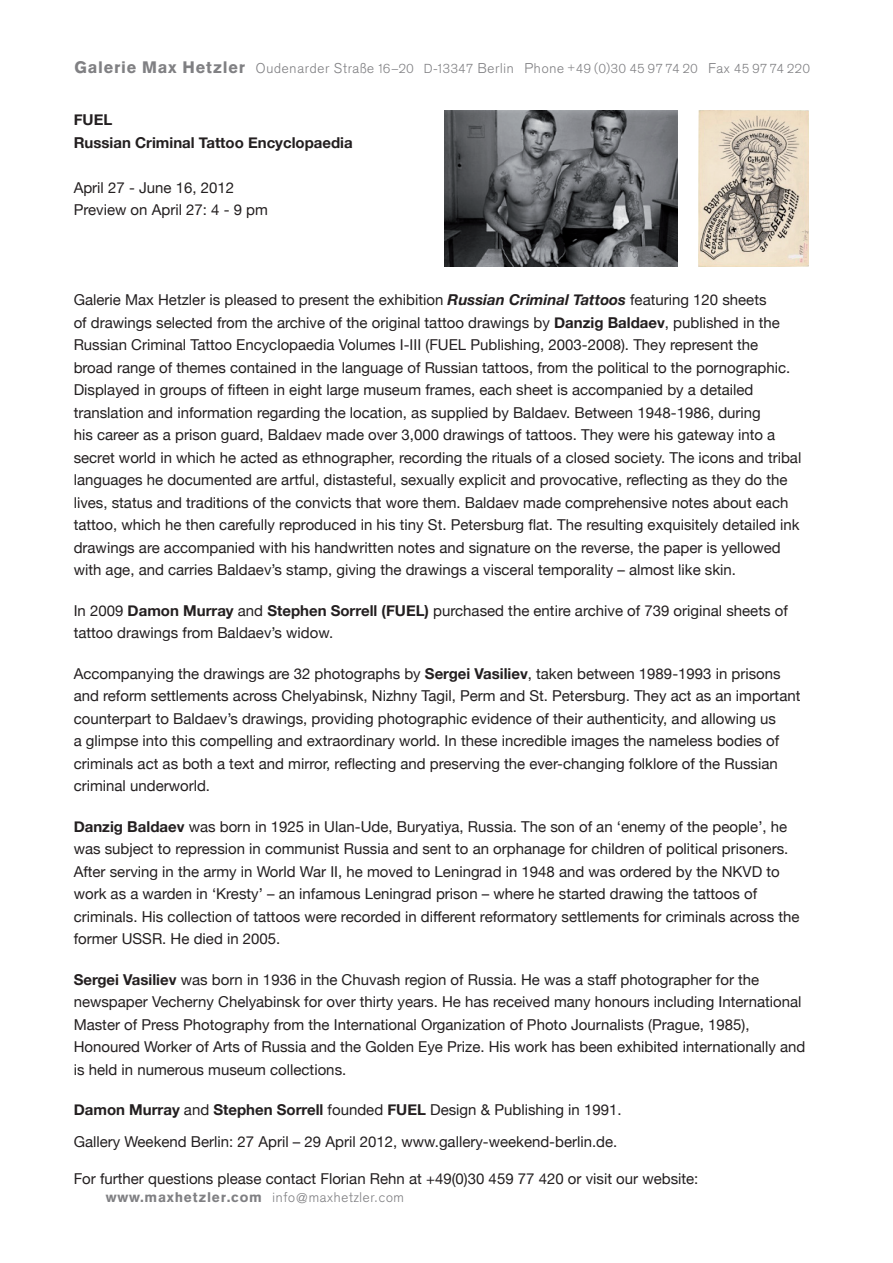
<style>
.page{position:relative;width:893px;height:1263px;background:#fff}
.page>*{position:absolute;margin:0;border:0;box-sizing:border-box;transform-origin:0 0}
.t1{font:15px/22.5px "Helvetica Neue";color:#231f20}
.t2{font:700 15px/22.5px "Helvetica Neue";color:#231f20}
.t3{font:300 13.8px "Akzidenz Grotesk";letter-spacing:.055em;color:#808083}
.t4{font:300 12.75px "Akzidenz Grotesk";letter-spacing:.055em;color:#808083}
.s1{font-weight:900;font-size:16.35px}
.s2{font-size:13.95px}
.s3{font-weight:700;font-style:italic}
.s4{font-weight:700}
.s5{font-weight:900}
</style>
<div class="page">
<img style="left:699px;top:111px;width:110px;height:156px">
<img style="left:445px;top:111px;width:233px;height:156px">
<p class="t4" style="left:75px;top:61px;width:737px"><span class="s1">Galerie Max Hetzler</span> <span class="s2">Oudenarder Straße</span> 16–20 D-13347 <span class="s2">Berlin Phone</span> +49 (0)30 45 97 74 20 <span class="s2">Fax</span> 45 97 74 220</p>
<p class="t2" style="left:74px;top:108px;width:281px">FUEL<br>Russian Criminal Tattoo Encyclopaedia</p>
<p class="t1" style="left:74px;top:175px;width:196px">April 27 - June 16, 2012<br>Preview on April 27: 4 - 9 pm</p>
<p class="t1" style="left:74px;top:288px;width:729px">Galerie Max Hetzler is pleased to present the exhibition <span class="s3">Russian Criminal Tattoos</span> featuring 120 sheets<br>of drawings selected from the archive of the original tattoo drawings by <span class="s4">Danzig Baldaev</span>, published in the Russian Criminal Tattoo Encyclopaedia Volumes I-III (FUEL Publishing, 2003-2008). They represent the<br>broad range of themes contained in the language of Russian tattoos, from the political to the pornographic.<br>Displayed in groups of fifteen in eight large museum frames, each sheet is accompanied by a detailed translation and information regarding the location, as supplied by Baldaev. Between 1948-1986, during<br>his career as a prison guard, Baldaev made over 3,000 drawings of tattoos. They were his gateway into a secret world in which he acted as ethnographer, recording the rituals of a closed society. The icons and tribal languages he documented are artful, distasteful, sexually explicit and provocative, reflecting as they do the lives, status and traditions of the convicts that wore them. Baldaev made comprehensive notes about each tattoo, which he then carefully reproduced in his tiny St. Petersburg flat. The resulting exquisitely detailed ink drawings are accompanied with his handwritten notes and signature on the reverse, the paper is yellowed with age, and carries Baldaev’s stamp, giving the drawings a visceral temporality – almost like skin.</p>
<p class="t1" style="left:74px;top:598px;width:716px">In 2009 <span class="s4">Damon Murray</span> and <span class="s4">Stephen Sorrell (FUEL)</span> purchased the entire archive of 739 original sheets of tattoo drawings from Baldaev’s widow.</p>
<p class="t1" style="left:74px;top:661px;width:728px">Accompanying the drawings are 32 photographs by <span class="s4">Sergei Vasiliev</span>, taken between 1989-1993 in prisons and reform settlements across Chelyabinsk, Nizhny Tagil, Perm and St. Petersburg. They act as an important counterpart to Baldaev’s drawings, providing photographic evidence of their authenticity, and allowing us<br>a glimpse into this compelling and extraordinary world. In these incredible images the nameless bodies of criminals act as both a text and mirror, reflecting and preserving the ever-changing folklore of the Russian criminal underworld.</p>
<p class="t1" style="left:74px;top:814px;width:727px"><span class="s4">Danzig Baldaev</span> was born in 1925 in Ulan-Ude, Buryatiya, Russia. The son of an ‘enemy of the people’, he was subject to repression in communist Russia and sent to an orphanage for children of political prisoners.<br>After serving in the army in World War II, he moved to Leningrad in 1948 and was ordered by the NKVD to work as a warden in ‘Kresty’ – an infamous Leningrad prison – where he started drawing the tattoos of criminals. His collection of tattoos were recorded in different reformatory settlements for criminals across the former USSR. He died in 2005.</p>
<p class="t1" style="left:74px;top:967px;width:733px"><span class="s4">Sergei Vasiliev</span> was born in 1936 in the Chuvash region of Russia. He was a staff photographer for the newspaper Vecherny Chelyabinsk for over thirty years. He has received many honours including International Master of Press Photography from the International Organization of Photo Journalists (Prague, 1985), Honoured Worker of Arts of Russia and the Golden Eye Prize. His work has been exhibited internationally and is held in numerous museum collections.</p>
<p class="t1" style="left:74px;top:1093px;width:549px;line-height:31.5px"><span class="s4">Damon Murray</span> and <span class="s4">Stephen Sorrell</span> founded <span class="s4">FUEL</span> Design &amp; Publishing in 1991.<br>Gallery Weekend Berlin: 27 April – 29 April 2012, www.gallery-weekend-berlin.de.</p>
<p class="t1" style="left:74px;top:1167px;width:626px">For further questions please contact Florian Rehn at +49(0)30 459 77 420 or visit our website:</p>
<p class="t3" style="left:106px;top:1189px;width:300px"><span class="s5">www.maxhetzler.com</span> info@maxhetzler.com</p>
</div>
